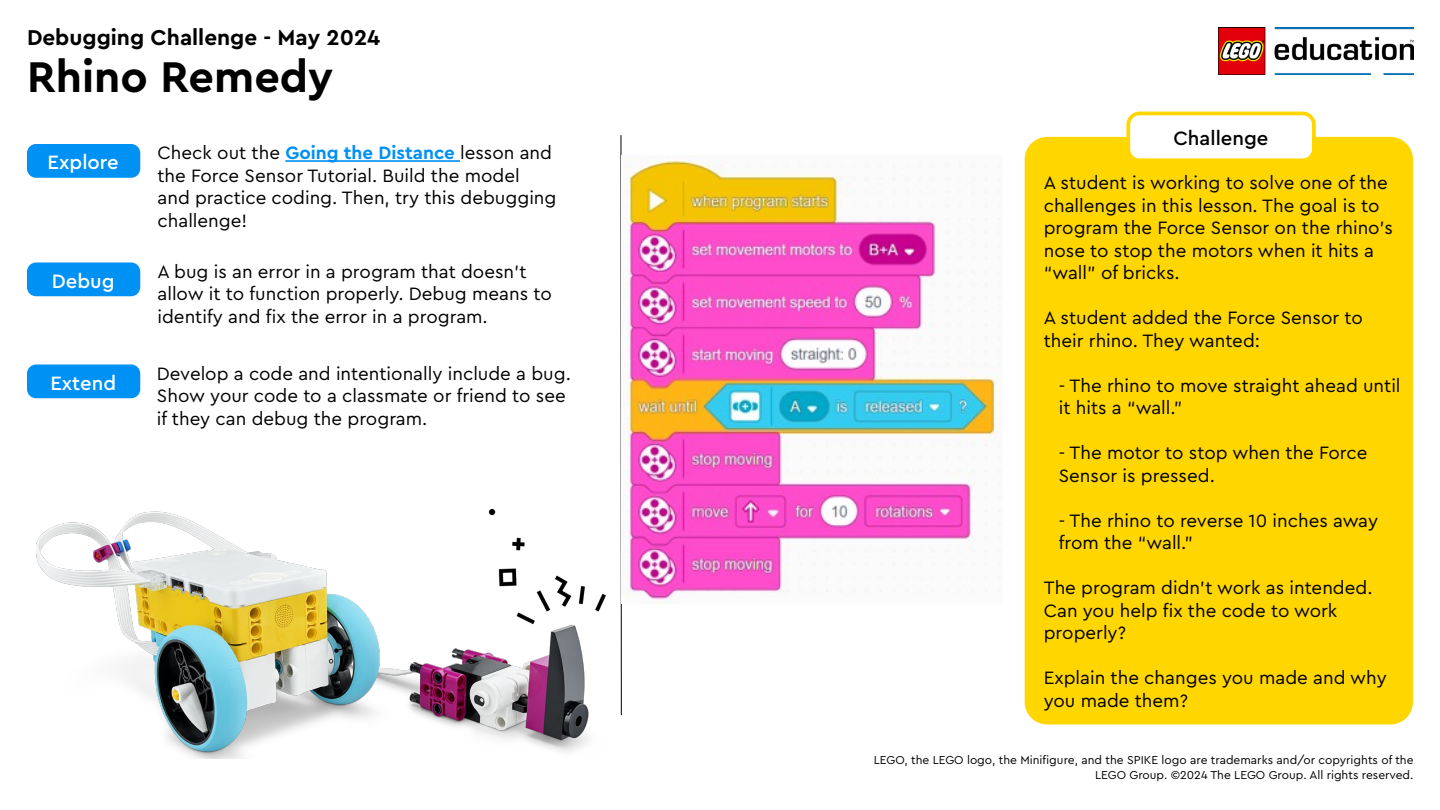
<style>
.page{position:relative;width:1440px;height:810px;background:#fff}
.page>*{position:absolute;margin:0;border:0;box-sizing:border-box;transform-origin:0 0}
.t1{font:700 45px "Cera Pro";color:#000}
.t2{font:700 22.5px "Cera Pro";color:#000}
.t3{font:500 20.25px "Cera Pro";color:#fff}
.t4{font:500 20.25px "Cera Pro";color:#000}
.t5{font:18.75px/22.5px "Cera Pro";color:#000}
.t6{font:12px/14.4px "Cera Pro";color:#000;text-align:right}
.s1{font-weight:700;color:#0091f5}
</style>
<div class="page">
<div style="left:1025px;top:137px;width:388px;height:587px;background:#ffd600;border-radius:22px"></div>
<div style="left:27px;top:144px;width:113px;height:34px;background:#0091f5;border-radius:9px"></div>
<div style="left:27px;top:262px;width:113px;height:34px;background:#0091f5;border-radius:9px"></div>
<div style="left:27px;top:364px;width:113px;height:34px;background:#0091f5;border-radius:9px"></div>
<div style="left:1128px;top:113px;width:186px;height:47px;background:#fff;border-radius:11px"></div>
<div style="left:1126px;top:112px;width:190px;height:50px;border:4px solid #ffd600;border-radius:11px"></div>
<img style="left:1218px;top:27px;width:196px;height:47px">
<svg style="left:620px;top:135px;width:2px;height:581px"></svg>
<hr style="left:285px;top:160px;width:175px;height:2px;background:#0091f5">
<img style="left:36px;top:453px;width:585px;height:306px">
<img style="left:622px;top:155px;width:376px;height:448px">
<p class="t2" style="left:27px;top:23px;width:355px">Debugging Challenge - May 2024</p>
<h1 class="t1" style="left:27px;top:47px;width:308px">Rhino Remedy</h1>
<p class="t3" style="left:48px;top:149px;width:73px">Explore</p>
<p class="t3" style="left:52px;top:267px;width:64px">Debug</p>
<p class="t3" style="left:50px;top:369px;width:67px">Extend</p>
<p class="t5" style="left:158px;top:141px;width:401px">Check out the <span class="s1">Going the Distance</span> lesson and the Force Sensor Tutorial. Build the model and practice coding. Then, try this debugging challenge!</p>
<p class="t5" style="left:158px;top:259px;width:396px">A bug is an error in a program that doesn’t allow it to function properly. Debug means to identify and fix the error in a program.</p>
<p class="t5" style="left:157px;top:361px;width:416px">Develop a code and intentionally include a bug.<br>Show your code to a classmate or friend to see if they can debug the program.</p>
<p class="t4" style="left:1173px;top:125px;width:96px">Challenge</p>
<p class="t5" style="left:1044px;top:171px;width:351px">A student is working to solve one of the challenges in this lesson. The goal is to program the Force Sensor on the rhino’s nose to stop the motors when it hits a “wall” of bricks.</p>
<p class="t5" style="left:1044px;top:306px;width:321px">A student added the Force Sensor to their rhino. They wanted:</p>
<p class="t5" style="left:1059px;top:373px;width:343px">- The rhino to move straight ahead until it hits a “wall.”</p>
<p class="t5" style="left:1059px;top:441px;width:310px">- The motor to stop when the Force<br>Sensor is pressed.</p>
<p class="t5" style="left:1059px;top:508px;width:321px">- The rhino to reverse 10 inches away from the “wall.”</p>
<p class="t5" style="left:1044px;top:576px;width:330px">The program didn’t work as intended.<br>Can you help fix the code to work properly?</p>
<p class="t5" style="left:1044px;top:666px;width:345px">Explain the changes you made and why you made them?</p>
<p class="t6" style="left:874px;top:752px;width:541px">LEGO, the LEGO logo, the Minifigure, and the SPIKE logo are trademarks and/or copyrights of the<br>LEGO Group. ©2024 The LEGO Group. All rights reserved.</p>
</div>
